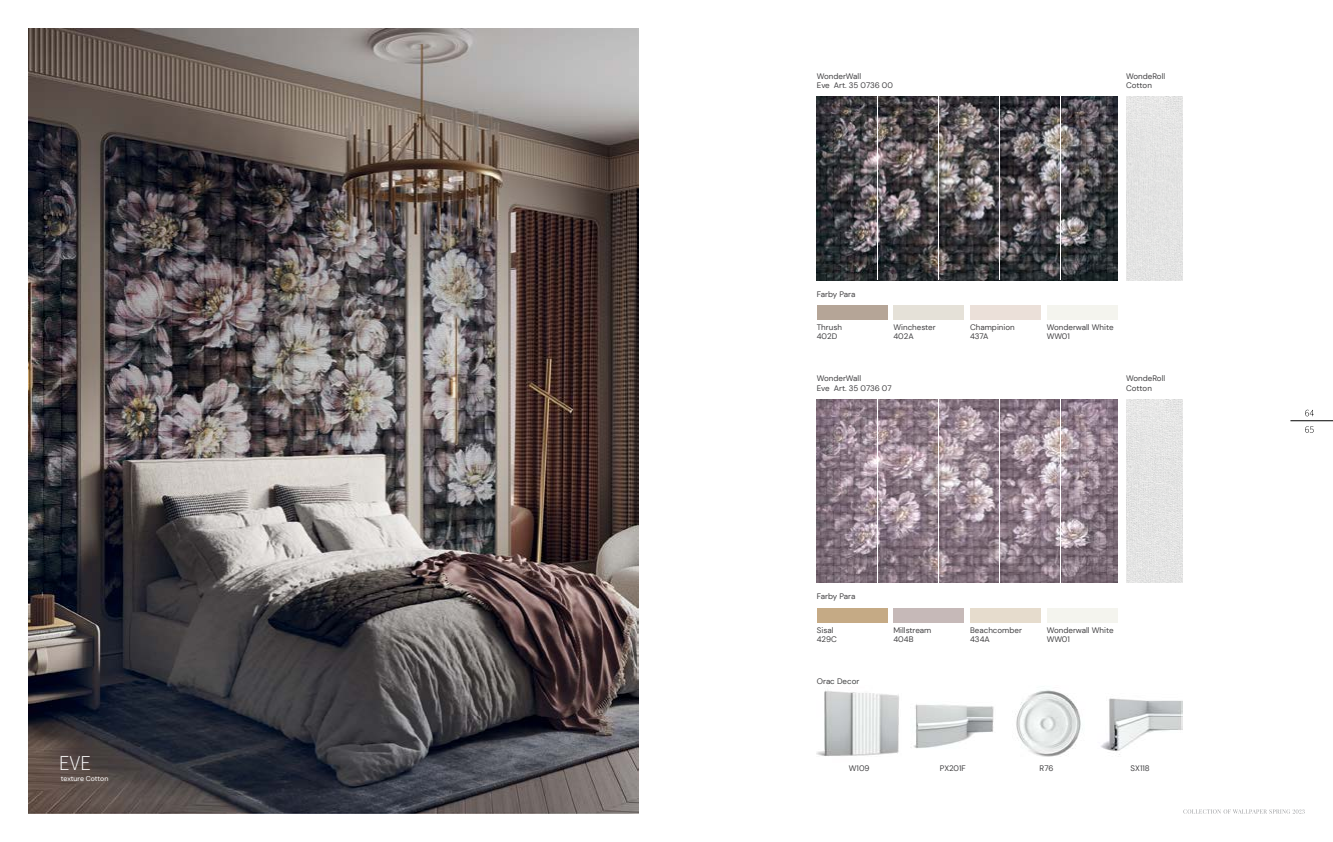
<style>
.page{position:relative;width:1333px;height:842px;background:#fff}
.page>*{position:absolute;margin:0;border:0;box-sizing:border-box;transform-origin:0 0}
.t1{font:21px "Source Sans Variable";color:#fff}
.t2{font:8px/9.6px "DM Sans";color:#414042}
.t3{font:7px "DM Sans";color:#fff}
</style>
<div class="page">
<hr style="left:1290px;top:420px;width:42px;height:1px;background:#000">
<svg style="left:1305px;top:426px;width:8px;height:7px"></svg>
<svg style="left:1305px;top:410px;width:8px;height:6px"></svg>
<svg style="left:1183px;top:809px;width:121px;height:5px"></svg>
<img style="left:28px;top:28px;width:610px;height:786px">
<img style="left:816px;top:690px;width:83px;height:66px">
<img style="left:914px;top:704px;width:80px;height:45px">
<img style="left:1015px;top:690px;width:66px;height:67px">
<img style="left:1101px;top:698px;width:81px;height:57px">
<img style="left:816px;top:400px;width:301px;height:183px">
<hr style="left:877px;top:399px;width:1px;height:184px;background:#fff">
<hr style="left:938px;top:399px;width:1px;height:184px;background:#fff">
<hr style="left:999px;top:399px;width:1px;height:184px;background:#fff">
<hr style="left:1060px;top:399px;width:1px;height:184px;background:#fff">
<img style="left:1126px;top:400px;width:56px;height:183px">
<div style="left:816px;top:608px;width:71px;height:14px;background:#c5aa85"></div>
<div style="left:893px;top:608px;width:71px;height:14px;background:#c6b9b8"></div>
<div style="left:970px;top:608px;width:71px;height:14px;background:#e6dccd"></div>
<div style="left:1046px;top:608px;width:71px;height:14px;background:#f4f4ee"></div>
<img style="left:816px;top:97px;width:301px;height:183px">
<hr style="left:877px;top:97px;width:1px;height:183px;background:#fff">
<hr style="left:938px;top:97px;width:1px;height:183px;background:#fff">
<hr style="left:999px;top:97px;width:1px;height:183px;background:#fff">
<hr style="left:1060px;top:97px;width:1px;height:183px;background:#fff">
<div style="left:1126px;top:97px;width:56px;height:183px;background:#e3e3e3"></div>
<div style="left:816px;top:305px;width:71px;height:15px;background:#b5a597"></div>
<div style="left:893px;top:305px;width:71px;height:15px;background:#e5e1d8"></div>
<div style="left:970px;top:305px;width:71px;height:15px;background:#ebe0d9"></div>
<div style="left:1046px;top:305px;width:71px;height:15px;background:#f4f4ee"></div>
<h1 class="t1" style="left:59px;top:750px;width:33px">EVE</h1>
<p class="t3" style="left:61px;top:774px;width:49px">texture Cotton</p>
<p class="t2" style="left:816px;top:71px;width:78px">WonderWall<br>Eve Art. 35 0736 00</p>
<p class="t2" style="left:1126px;top:71px;width:41px">WondeRoll<br>Cotton</p>
<p class="t2" style="left:816px;top:289px;width:40px">Farby Para</p>
<p class="t2" style="left:816px;top:322px;width:27px">Thrush<br>402D</p>
<p class="t2" style="left:893px;top:322px;width:44px">Winchester<br>402A</p>
<p class="t2" style="left:970px;top:322px;width:46px">Champinion<br>437A</p>
<p class="t2" style="left:1046px;top:322px;width:68px">Wonderwall White<br>WW01</p>
<p class="t2" style="left:816px;top:374px;width:76px">WonderWall<br>Eve Art. 35 0736 07</p>
<p class="t2" style="left:1126px;top:374px;width:41px">WondeRoll<br>Cotton</p>
<p class="t2" style="left:816px;top:592px;width:40px">Farby Para</p>
<p class="t2" style="left:816px;top:625px;width:22px">Sisal<br>429C</p>
<p class="t2" style="left:893px;top:625px;width:39px">Millstream<br>404B</p>
<p class="t2" style="left:970px;top:625px;width:53px">Beachcomber<br>434A</p>
<p class="t2" style="left:1046px;top:625px;width:68px">Wonderwall White<br>WW01</p>
<p class="t2" style="left:816px;top:677px;width:44px">Orac Decor</p>
<p class="t2" style="left:848px;top:764px;width:22px">W109</p>
<p class="t2" style="left:939px;top:764px;width:27px">PX201F</p>
<p class="t2" style="left:1039px;top:764px;width:15px">R76</p>
<p class="t2" style="left:1130px;top:764px;width:21px">SX118</p>
</div>
